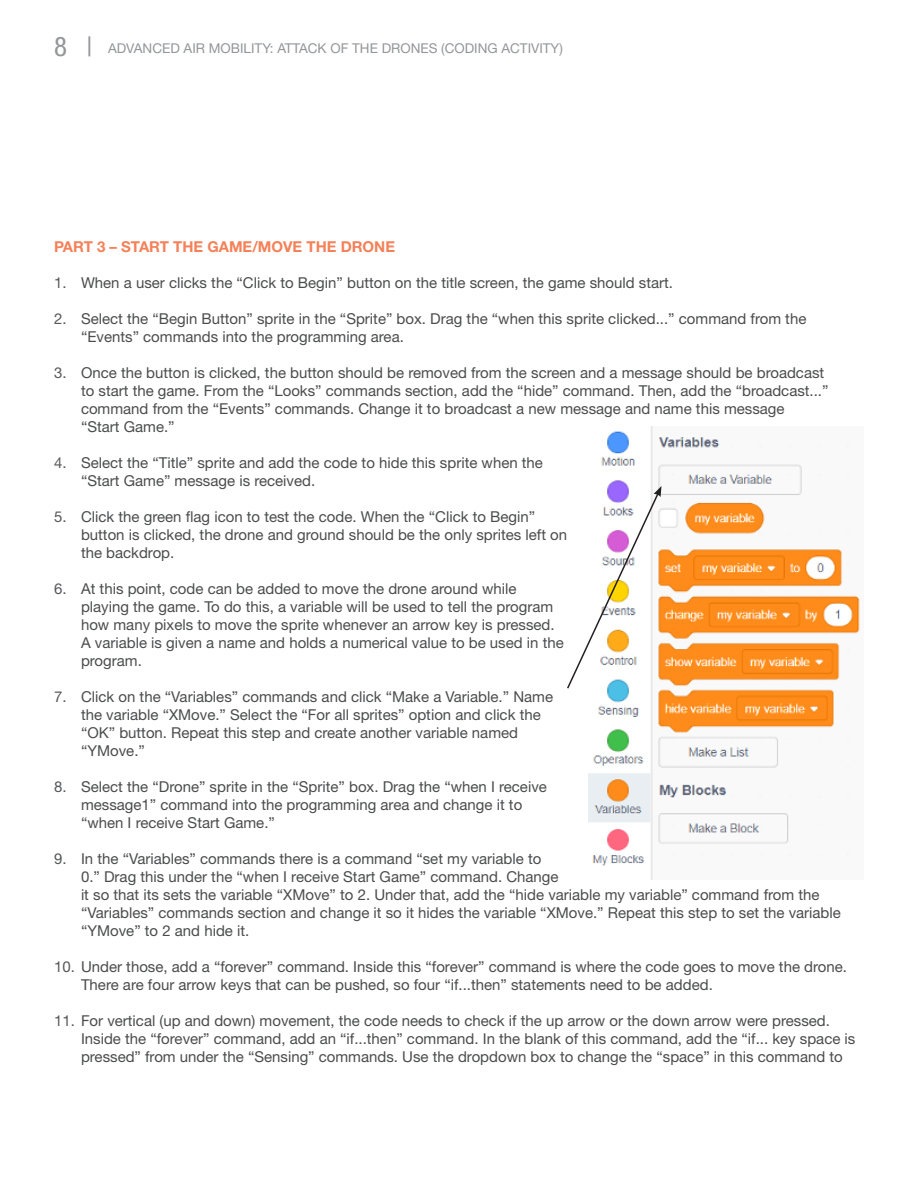
<style>
.page{position:relative;width:918px;height:1188px;background:#fff}
.page>*{position:absolute;margin:0;border:0;box-sizing:border-box;transform-origin:0 0}
.t1{font:15px/18px "Helvetica Neue LT Pro";color:#4b4c4d}
.BODY_TEXT{font:700 15px "Helvetica Neue LT Pro";color:#f48158}
.t2{font:13.5px "Helvetica Neue LT Pro";color:#939598}
.s1{font-stretch:condensed;font-size:27px}
.s2{color:#57585a}
</style>
<div class="page">
<img style="left:588px;top:426px;width:272px;height:454px">
<svg style="left:567px;top:486px;width:95px;height:204px"></svg>
<p class="t2" style="left:54px;top:40px;width:510px"><span class="s1">8 |</span> ADVANCED AIR MOBILITY: ATTACK OF THE DRONES (CODING ACTIVITY)</p>
<p class="BODY_TEXT" style="left:54px;top:237px;width:343px">PART 3 – START THE GAME/MOVE THE DRONE</p>
<p class="t1" style="left:54px;top:273px;width:621px"><span class="s2">1.</span> When a user clicks the “Click to Begin” button on the title screen, the game should start.</p>
<p class="t1" style="left:81px;top:309px;width:727px;text-indent:-27px"><span class="s2">2.</span> Select the “Begin Button” sprite in the “Sprite” box. Drag the “when this sprite clicked...” command from the “Events” commands into the programming area.</p>
<p class="t1" style="left:81px;top:363px;width:749px;text-indent:-27px"><span class="s2">3.</span> Once the button is clicked, the button should be removed from the screen and a message should be broadcast to start the game. From the “Looks” commands section, add the “hide” command. Then, add the “broadcast...” command from the “Events” commands. Change it to broadcast a new message and name this message<br>“Start Game.”</p>
<p class="t1" style="left:81px;top:453px;width:464px;text-indent:-27px"><span class="s2">4.</span> Select the “Title” sprite and add the code to hide this sprite when the “Start Game” message is received.</p>
<p class="t1" style="left:81px;top:507px;width:488px;text-indent:-27px"><span class="s2">5.</span> Click the green flag icon to test the code. When the “Click to Begin” button is clicked, the drone and ground should be the only sprites left on the backdrop.</p>
<p class="t1" style="left:81px;top:579px;width:484px;text-indent:-27px"><span class="s2">6.</span> At this point, code can be added to move the drone around while playing the game. To do this, a variable will be used to tell the program how many pixels to move the sprite whenever an arrow key is pressed.<br>A variable is given a name and holds a numerical value to be used in the program.</p>
<p class="t1" style="left:81px;top:687px;width:474px;text-indent:-27px"><span class="s2">7.</span> Click on the “Variables” commands and click “Make a Variable.” Name the variable “XMove.” Select the “For all sprites” option and click the “OK” button. Repeat this step and create another variable named “YMove.”</p>
<p class="t1" style="left:81px;top:777px;width:467px;text-indent:-27px"><span class="s2">8.</span> Select the “Drone” sprite in the “Sprite” box. Drag the “when I receive message1” command into the programming area and change it to “when I receive Start Game.”</p>
<p class="t1" style="left:81px;top:849px;width:761px;text-indent:-27px"><span class="s2">9.</span> In the “Variables” commands there is a command “set my variable to<br>0.” Drag this under the “when I receive Start Game” command. Change<br>it so that its sets the variable “XMove” to 2. Under that, add the “hide variable my variable” command from the “Variables” commands section and change it so it hides the variable “XMove.” Repeat this step to set the variable “YMove” to 2 and hide it.</p>
<p class="t1" style="left:81px;top:957px;width:768px;text-indent:-27px"><span class="s2">10.</span> Under those, add a “forever” command. Inside this “forever” command is where the code goes to move the drone.<br>There are four arrow keys that can be pushed, so four “if...then” statements need to be added.</p>
<p class="t1" style="left:81px;top:1011px;width:776px;text-indent:-27px"><span class="s2">11.</span> For vertical (up and down) movement, the code needs to check if the up arrow or the down arrow were pressed.<br>Inside the “forever” command, add an “if...then” command. In the blank of this command, add the “if... key space is pressed” from under the “Sensing” commands. Use the dropdown box to change the “space” in this command to</p>
</div>
